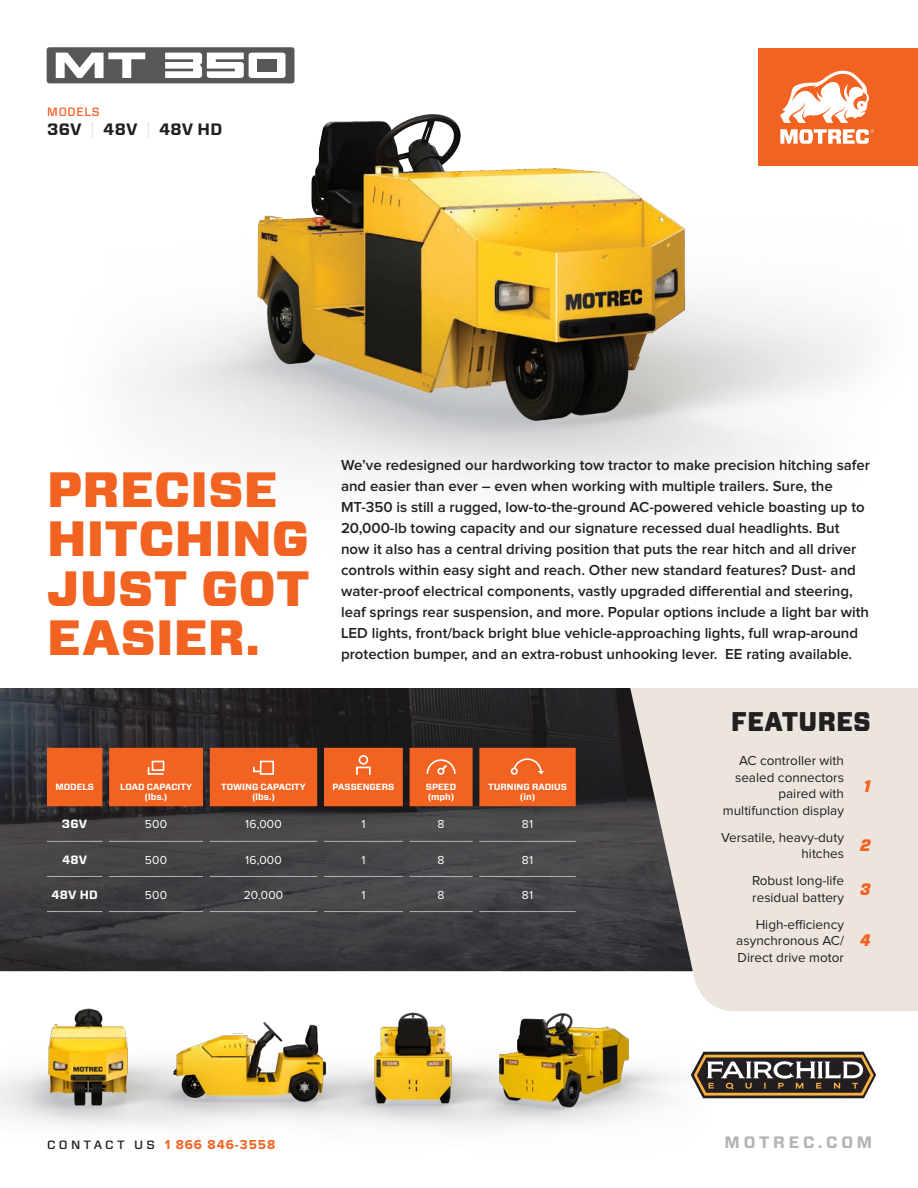
<style>
.page{position:relative;width:918px;height:1188px;background:#fff}
.page>*{position:absolute;margin:0;border:0;box-sizing:border-box;transform-origin:0 0}
.Titre{font:900 49.5px/49.5px "Forza";letter-spacing:.01em;color:#f26221}
.Sous-titres{font:900 27px "Forza";letter-spacing:.02em;color:#231f20;scale:.9 1}
.t1{font:italic 900 16.65px "Forza";color:#f26221;scale:.9 1}
.t2{font:700 16.5px "Forza";letter-spacing:.01em;color:#231f20}
.t3{font:700 16.5px "Forza";letter-spacing:.225em;color:#b2b4b3}
.Intro_Noire{font:600 15px/21px "Proxima Nova";color:#231f20}
.t4{font:13.5px/16.5px "Proxima Nova";color:#231f20;text-align:right}
.t5{font:700 13.5px "Proxima Nova";letter-spacing:.07em;color:#f26221}
.t6{font:12px "Proxima Nova";letter-spacing:.02em;color:#fff}
.t7{font:700 12px "Forza";letter-spacing:.02em;color:#fff}
.t8{font:500 12px "Forza";letter-spacing:.06em;color:#f26221}
.t9{font:700 9px/10.5px "Forza";color:#fff;text-align:center}
.s1{font-weight:100;color:#b2b4b3}
.s2{font-family:"Forza";font-weight:500;font-size:12px;color:#231f20}
</style>
<div class="page">
<img style="left:0;top:688px;width:581px;height:268px">
<img style="left:0;top:952px;width:229px;height:174px">
<img style="left:117px;top:954px;width:270px;height:173px">
<img style="left:282px;top:956px;width:140px;height:171px">
<img style="left:422px;top:947px;width:292px;height:183px">
<img style="left:46px;top:48px;width:818px;height:433px">
<svg style="left:581px;top:688px;width:337px;height:401px;fill:#ebe5de"></svg>
<hr style="left:47px;top:841px;width:55px;height:1px;background:#b2b4b3">
<hr style="left:47px;top:876px;width:55px;height:1px;background:#b2b4b3">
<hr style="left:47px;top:911px;width:55px;height:1px;background:#b2b4b3">
<hr style="left:109px;top:841px;width:94px;height:1px;background:#b2b4b3">
<hr style="left:109px;top:876px;width:94px;height:1px;background:#b2b4b3">
<hr style="left:109px;top:911px;width:94px;height:1px;background:#b2b4b3">
<hr style="left:210px;top:841px;width:107px;height:1px;background:#b2b4b3">
<hr style="left:210px;top:876px;width:107px;height:1px;background:#b2b4b3">
<hr style="left:210px;top:911px;width:107px;height:1px;background:#b2b4b3">
<hr style="left:324px;top:841px;width:79px;height:1px;background:#b2b4b3">
<hr style="left:324px;top:876px;width:79px;height:1px;background:#b2b4b3">
<hr style="left:324px;top:911px;width:79px;height:1px;background:#b2b4b3">
<hr style="left:410px;top:841px;width:63px;height:1px;background:#b2b4b3">
<hr style="left:410px;top:876px;width:63px;height:1px;background:#b2b4b3">
<hr style="left:410px;top:911px;width:63px;height:1px;background:#b2b4b3">
<hr style="left:479px;top:841px;width:97px;height:1px;background:#b2b4b3">
<hr style="left:479px;top:876px;width:97px;height:1px;background:#b2b4b3">
<hr style="left:479px;top:911px;width:97px;height:1px;background:#b2b4b3">
<svg style="left:47px;top:748px;width:529px;height:58px;background:#e46024"></svg>
<div style="left:758px;top:48px;width:160px;height:118px;background:#f26221"></div>
<svg style="left:780px;top:70px;width:89px;height:53px"></svg>
<svg style="left:780px;top:129px;width:94px;height:15px"></svg>
<svg style="left:47px;top:47px;width:247px;height:36px"></svg>
<img style="left:691px;top:1051px;width:185px;height:47px">
<p class="t8" style="left:47px;top:104px;width:54px">MODELS</p>
<p class="t2" style="left:47px;top:118px;width:177px">36V <span class="s1">|</span> 48V <span class="s1">|</span> 48V HD</p>
<p class="Titre" style="left:47px;top:466px;width:264px">PRECISE<br>HITCHING<br>JUST GOT<br>EASIER.</p>
<p class="Intro_Noire" style="left:341px;top:455px;width:531px">We’ve redesigned our hardworking tow tractor to make precision hitching safer and easier than ever – even when working with multiple trailers. Sure, the MT-350 is still a rugged, low-to-the-ground AC-powered vehicle boasting up to 20,000-lb towing capacity and our signature recessed dual headlights. But now it also has a central driving position that puts the rear hitch and all driver controls within easy sight and reach. Other new standard features? Dust- and water-proof electrical components, vastly upgraded differential and steering, leaf springs rear suspension, and more. Popular options include a light bar with LED lights, front/back bright blue vehicle-approaching lights, full wrap-around protection bumper, and an extra-robust unhooking lever. EE rating available.</p>
<p class="t9" style="left:55px;top:782px;width:40px">MODELS</p>
<p class="t9" style="left:120px;top:782px;width:73px">LOAD CAPACITY (lbs.)</p>
<p class="t9" style="left:221px;top:782px;width:86px">TOWING CAPACITY (lbs.)</p>
<p class="t9" style="left:333px;top:782px;width:63px">PASSENGERS</p>
<p class="t9" style="left:426px;top:782px;width:32px;text-align:left">SPEED (mph)</p>
<p class="t9" style="left:488px;top:782px;width:80px">TURNING RADIUS (in)</p>
<p class="t7" style="left:62px;top:816px;width:27px">36V</p>
<p class="t6" style="left:145px;top:819px;width:24px">500</p>
<p class="t6" style="left:245px;top:819px;width:38px">16,000</p>
<p class="t6" style="left:361px;top:819px;width:6px">1</p>
<p class="t6" style="left:438px;top:819px;width:8px">8</p>
<p class="t6" style="left:522px;top:819px;width:13px">81</p>
<p class="t7" style="left:62px;top:852px;width:27px">48V</p>
<p class="t6" style="left:145px;top:854px;width:24px">500</p>
<p class="t6" style="left:245px;top:854px;width:38px">16,000</p>
<p class="t6" style="left:361px;top:854px;width:6px">1</p>
<p class="t6" style="left:438px;top:854px;width:8px">8</p>
<p class="t6" style="left:522px;top:854px;width:13px">81</p>
<p class="t7" style="left:51px;top:887px;width:48px">48V HD</p>
<p class="t6" style="left:145px;top:889px;width:24px">500</p>
<p class="t6" style="left:244px;top:889px;width:41px">20,000</p>
<p class="t6" style="left:361px;top:889px;width:6px">1</p>
<p class="t6" style="left:438px;top:889px;width:8px">8</p>
<p class="t6" style="left:522px;top:889px;width:13px">81</p>
<p class="Sous-titres" style="left:731px;top:703px;width:156px">FEATURES</p>
<p class="t4" style="left:723px;top:753px;width:123px">AC controller with sealed connectors paired with multifunction display</p>
<p class="t1" style="left:864px;top:774px;width:9px">1</p>
<p class="t4" style="left:721px;top:830px;width:124px">Versatile, heavy-duty hitches</p>
<p class="t1" style="left:860px;top:834px;width:13px">2</p>
<p class="t4" style="left:752px;top:873px;width:94px;text-align:left">Robust long-life residual battery</p>
<p class="t1" style="left:860px;top:877px;width:13px">3</p>
<p class="t4" style="left:736px;top:916px;width:109px;text-align:justify;text-indent:19px">High-efficiency asynchronous AC/ Direct drive motor</p>
<p class="t1" style="left:860px;top:929px;width:13px">4</p>
<p class="t5" style="left:47px;top:1138px;width:229px"><span class="s2">C O N TA C T U S</span> 1 866 846-3558</p>
<p class="t3" style="left:725px;top:1131px;width:149px">MOTREC.COM</p>
</div>
